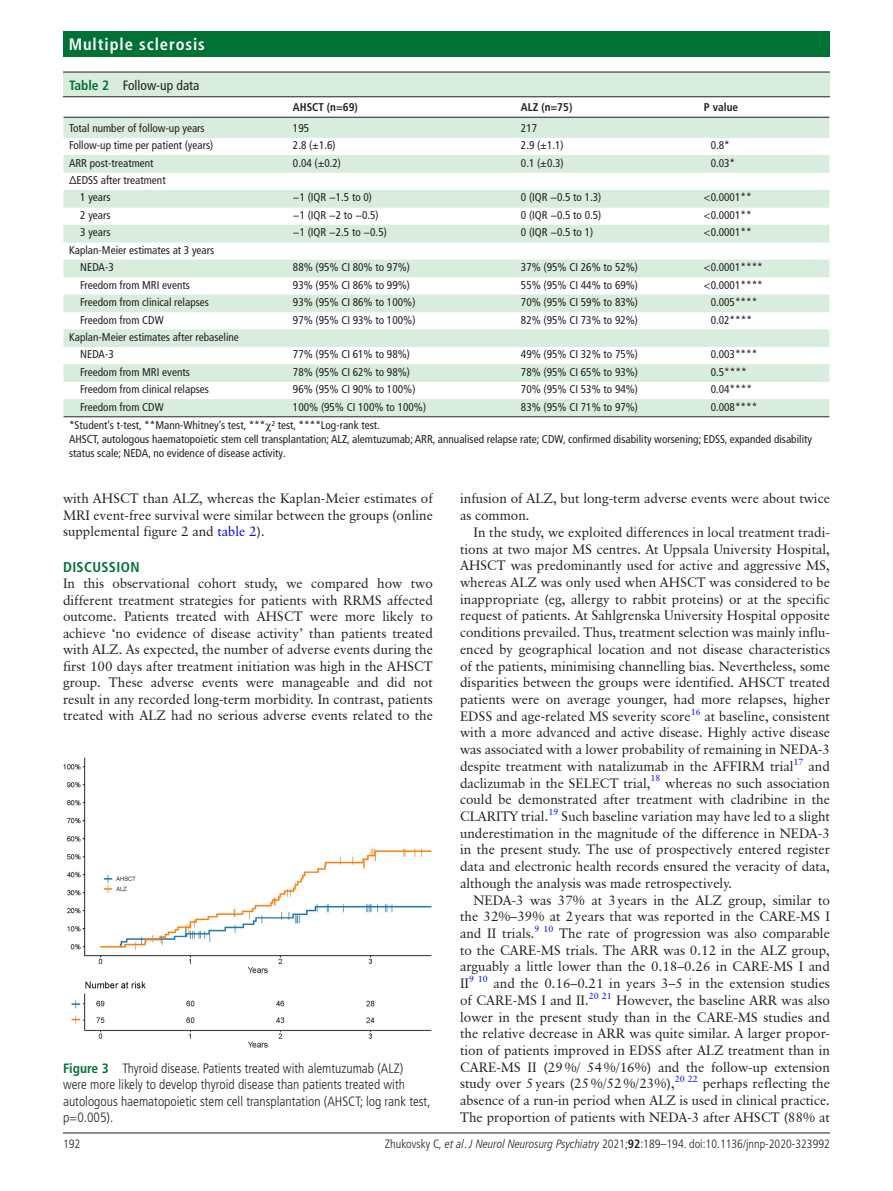
<style>
.page{position:relative;width:893px;height:1191px;background:#fff}
.page>*{position:absolute;margin:0;border:0;box-sizing:border-box;transform-origin:0 0}
.t1{font:700 condensed 16.5px "Frutiger LT Pro";letter-spacing:.055em;color:#fff}
.t2{font:700 condensed 14.25px "Frutiger LT Pro";letter-spacing:.025em;color:#007236}
.t3{font:13.5px/16.6px "Classical Garamond BT";color:#231f20;text-align:justify}
.t4{font:300 condensed 13.5px/16.5px "Frutiger LT Pro";color:#231f20}
.t5{font:condensed 13.5px "Frutiger LT Pro";color:#231f20}
.t6{font:300 condensed 12px "Frutiger LT Pro";color:#231f20}
.t7{font:condensed 11.25px/17.4px "Frutiger LT Pro";color:#231f20}
.t8{font:700 condensed 11.25px "Frutiger LT Pro";color:#231f20}
.t9{font:9px "Classical Garamond BT";color:#00f}
.s1{font-weight:700;color:#007236}
.s2{color:#00f}
.s3{font-style:italic}
.s4{font-weight:700}
</style>
<div class="page">
<hr style="left:63px;top:1132px;width:767px;height:1px;background:#231f20">
<div style="left:63px;top:31px;width:767px;height:25px;background:#007236"></div>
<div style="left:63px;top:72px;width:767px;height:385px;background:#d8eddd"></div>
<hr style="left:63px;top:72px;width:767px;height:1px;background:#231f20">
<svg style="left:64px;top:97px;width:766px;height:20px;background:#f8f8f8"></svg>
<svg style="left:64px;top:118px;width:766px;height:298px"></svg>
<div style="left:63px;top:417px;width:767px;height:40px;background:#fff"></div>
<hr style="left:63px;top:96px;width:224px;height:1px;background:#231f20">
<hr style="left:63px;top:117px;width:224px;height:1px;background:#231f20">
<hr style="left:287px;top:96px;width:228px;height:1px;background:#231f20">
<hr style="left:287px;top:117px;width:228px;height:1px;background:#231f20">
<hr style="left:515px;top:96px;width:183px;height:1px;background:#231f20">
<hr style="left:515px;top:117px;width:183px;height:1px;background:#231f20">
<hr style="left:698px;top:96px;width:132px;height:1px;background:#231f20">
<hr style="left:698px;top:117px;width:132px;height:1px;background:#231f20">
<hr style="left:63px;top:416px;width:224px;height:1px;background:#231f20">
<hr style="left:287px;top:416px;width:228px;height:1px;background:#231f20">
<hr style="left:515px;top:416px;width:183px;height:1px;background:#231f20">
<hr style="left:698px;top:416px;width:132px;height:1px;background:#231f20">
<svg style="left:63px;top:97px;width:1px;height:320px"></svg>
<img style="left:63px;top:757px;width:369px;height:291px">
<p class="t1" style="left:69px;top:34px;width:138px">Multiple sclerosis</p>
<p class="t5" style="left:69px;top:78px;width:132px"><span class="s1">Table 2</span> Follow-up data</p>
<p class="t8" style="left:293px;top:101px;width:66px">AHSCT (n=69)</p>
<p class="t8" style="left:521px;top:101px;width:53px">ALZ (n=75)</p>
<p class="t8" style="left:704px;top:101px;width:36px">P value</p>
<p class="t7" style="left:69px;top:119px;width:137px">Total number of follow-up years</p>
<p class="t7" style="left:293px;top:119px;width:18px">195</p>
<p class="t7" style="left:521px;top:119px;width:18px">217</p>
<p class="t7" style="left:69px;top:137px;width:146px">Follow-up time per patient (years)</p>
<p class="t7" style="left:293px;top:137px;width:44px">2.8 (±1.6)</p>
<p class="t7" style="left:521px;top:137px;width:44px">2.9 (±1.1)</p>
<p class="t7" style="left:711px;top:137px;width:21px">0.8*</p>
<p class="t7" style="left:69px;top:154px;width:86px">ARR post-treatment</p>
<p class="t7" style="left:293px;top:154px;width:50px">0.04 (±0.2)</p>
<p class="t7" style="left:521px;top:154px;width:44px">0.1 (±0.3)</p>
<p class="t7" style="left:711px;top:154px;width:26px">0.03*</p>
<p class="t7" style="left:80px;top:171px;width:87px;text-indent:-11px">ΔEDSS after treatment<br>1 years</p>
<p class="t7" style="left:293px;top:189px;width:81px">−1 (IQR −1.5 to 0)</p>
<p class="t7" style="left:521px;top:189px;width:82px">0 (IQR −0.5 to 1.3)</p>
<p class="t7" style="left:704px;top:189px;width:49px">&lt;0.0001**</p>
<p class="t7" style="left:80px;top:206px;width:32px">2 years</p>
<p class="t7" style="left:293px;top:206px;width:87px">−1 (IQR −2 to −0.5)</p>
<p class="t7" style="left:521px;top:206px;width:82px">0 (IQR −0.5 to 0.5)</p>
<p class="t7" style="left:704px;top:206px;width:49px">&lt;0.0001**</p>
<p class="t7" style="left:80px;top:224px;width:32px">3 years</p>
<p class="t7" style="left:293px;top:224px;width:95px">−1 (IQR −2.5 to −0.5)</p>
<p class="t7" style="left:521px;top:224px;width:74px">0 (IQR −0.5 to 1)</p>
<p class="t7" style="left:704px;top:224px;width:49px">&lt;0.0001**</p>
<p class="t7" style="left:80px;top:241px;width:136px;text-indent:-11px">Kaplan-Meier estimates at 3 years<br>NEDA-3</p>
<p class="t7" style="left:293px;top:259px;width:119px">88% (95% CI 80% to 97%)</p>
<p class="t7" style="left:521px;top:259px;width:119px">37% (95% CI 26% to 52%)</p>
<p class="t7" style="left:704px;top:259px;width:60px">&lt;0.0001****</p>
<p class="t7" style="left:80px;top:276px;width:111px">Freedom from MRI events</p>
<p class="t7" style="left:293px;top:276px;width:119px">93% (95% CI 86% to 99%)</p>
<p class="t7" style="left:521px;top:276px;width:119px">55% (95% CI 44% to 69%)</p>
<p class="t7" style="left:704px;top:276px;width:60px">&lt;0.0001****</p>
<p class="t7" style="left:80px;top:293px;width:130px">Freedom from clinical relapses</p>
<p class="t7" style="left:293px;top:293px;width:124px">93% (95% CI 86% to 100%)</p>
<p class="t7" style="left:521px;top:293px;width:119px">70% (95% CI 59% to 83%)</p>
<p class="t7" style="left:711px;top:293px;width:48px">0.005****</p>
<p class="t7" style="left:80px;top:311px;width:85px">Freedom from CDW</p>
<p class="t7" style="left:293px;top:311px;width:124px">97% (95% CI 93% to 100%)</p>
<p class="t7" style="left:521px;top:311px;width:119px">82% (95% CI 73% to 92%)</p>
<p class="t7" style="left:711px;top:311px;width:43px">0.02****</p>
<p class="t7" style="left:80px;top:328px;width:160px;text-indent:-11px">Kaplan-Meier estimates after rebaseline<br>NEDA-3</p>
<p class="t7" style="left:293px;top:346px;width:119px">77% (95% CI 61% to 98%)</p>
<p class="t7" style="left:521px;top:346px;width:119px">49% (95% CI 32% to 75%)</p>
<p class="t7" style="left:711px;top:346px;width:48px">0.003****</p>
<p class="t7" style="left:80px;top:363px;width:111px">Freedom from MRI events</p>
<p class="t7" style="left:293px;top:363px;width:119px">78% (95% CI 62% to 98%)</p>
<p class="t7" style="left:521px;top:363px;width:119px">78% (95% CI 65% to 93%)</p>
<p class="t7" style="left:711px;top:363px;width:37px">0.5****</p>
<p class="t7" style="left:80px;top:381px;width:130px">Freedom from clinical relapses</p>
<p class="t7" style="left:293px;top:381px;width:124px">96% (95% CI 90% to 100%)</p>
<p class="t7" style="left:521px;top:381px;width:119px">70% (95% CI 53% to 94%)</p>
<p class="t7" style="left:711px;top:381px;width:43px">0.04****</p>
<p class="t7" style="left:80px;top:398px;width:85px">Freedom from CDW</p>
<p class="t7" style="left:293px;top:398px;width:135px">100% (95% CI 100% to 100%)</p>
<p class="t7" style="left:521px;top:398px;width:119px">83% (95% CI 71% to 97%)</p>
<p class="t7" style="left:711px;top:398px;width:48px">0.008****</p>
<p class="t7" style="left:69px;top:417px;width:745px;line-height:14.2px">*Student’s t-test, **Mann-Whitney’s test, *** ² test, ****Log-rank test.<br>AHSCT, autologous haematopoietic stem cell transplantation; ALZ, alemtuzumab; ARR, annualised relapse rate; CDW, confirmed disability worsening; EDSS, expanded disability status scale; NEDA, no evidence of disease activity.</p>
<p class="t3" style="left:63px;top:490px;width:371px">with AHSCT than ALZ, whereas the Kaplan-Meier estimates of MRI event-free survival were similar between the groups (online supplemental figure 2 and <span class="s2">table 2</span>).</p>
<p class="t2" style="left:63px;top:558px;width:78px">DISCUSSION</p>
<p class="t3" style="left:63px;top:575px;width:371px">In this observational cohort study, we compared how two different treatment strategies for patients with RRMS affected outcome. Patients treated with AHSCT were more likely to achieve ‘no evidence of disease activity’ than patients treated with ALZ. As expected, the number of adverse events during the first 100 days after treatment initiation was high in the AHSCT group. These adverse events were manageable and did not result in any recorded long-term morbidity. In contrast, patients treated with ALZ had no serious adverse events related to the</p>
<p class="t4" style="left:63px;top:1059px;width:369px"><span class="s1">Figure 3</span> Thyroid disease. Patients treated with alemtuzumab (ALZ)<br>were more likely to develop thyroid disease than patients treated with autologous haematopoietic stem cell transplantation (AHSCT; log rank test, p=0.005).</p>
<p class="t3" style="left:460px;top:490px;width:371px">infusion of ALZ, but long-term adverse events were about twice as common.</p>
<p class="t3" style="left:460px;top:523px;width:371px;text-indent:14px">In the study, we exploited differences in local treatment tradi&shy;tions at two major MS centres. At Uppsala University Hospital, AHSCT was predominantly used for active and aggressive MS, whereas ALZ was only used when AHSCT was considered to be inappropriate (eg, allergy to rabbit proteins) or at the specific request of patients. At Sahlgrenska University Hospital opposite conditions prevailed. Thus, treatment selection was mainly influ&shy;enced by geographical location and not disease characteristics of the patients, minimising channelling bias. Nevertheless, some disparities between the groups were identified. AHSCT treated patients were on average younger, had more relapses, higher EDSS and age-related MS severity score<sup>16</sup> at baseline, consistent with a more advanced and active disease. Highly active disease was associated with a lower probability of remaining in NEDA-3 despite treatment with natalizumab in the AFFIRM trial<sup>17</sup> and daclizumab in the SELECT trial,<sup>18</sup> whereas no such association could be demonstrated after treatment with cladribine in the CLARITY trial.</p>
<p class="t9" style="left:548px;top:806px;width:11px">19</p>
<p class="t3" style="left:460px;top:807px;width:371px;text-indent:102px">Such baseline variation may have led to a slight underestimation in the magnitude of the difference in NEDA-3 in the present study. The use of prospectively entered register data and electronic health records ensured the veracity of data, although the analysis was made retrospectively.</p>
<p class="t3" style="left:460px;top:891px;width:371px;text-indent:14px">NEDA-3 was 37% at 3years in the ALZ group, similar to the 32%–39% at 2years that was reported in the CARE-MS I and II trials.<sup>9</sup> <sup>10</sup> The rate of progression was also comparable to the CARE-MS trials. The ARR was 0.12 in the ALZ group, arguably a little lower than the 0.18–0.26 in CARE-MS I and II</p>
<p class="t9" style="left:469px;top:973px;width:20px">9 10</p>
<p class="t3" style="left:460px;top:975px;width:371px;text-indent:33px">and the 0.16–0.21 in years 3–5 in the extension studies of CARE-MS I and II.<sup>20</sup> <sup>21</sup> However, the baseline ARR was also lower in the present study than in the CARE-MS studies and the relative decrease in ARR was quite similar. A larger propor&shy;tion of patients improved in EDSS after ALZ treatment than in CARE-MS II (29%/ 54%/16%) and the follow-up extension study over 5years (25%/52%/23%),<sup>20</sup> <sup>22</sup> perhaps reflecting the absence of a run-in period when ALZ is used in clinical practice.<br>The proportion of patients with NEDA-3 after AHSCT (88% at</p>
<p class="t6" style="left:63px;top:1136px;width:19px">192</p>
<p class="t6" style="left:385px;top:1136px;width:446px">Zhukovsky C<span class="s3">, et al</span>. <span class="s3">J Neurol Neurosurg Psychiatry</span> 2021;<span class="s4">92</span>:189–194. doi:10.1136/jnnp-2020-323992</p>
</div>
